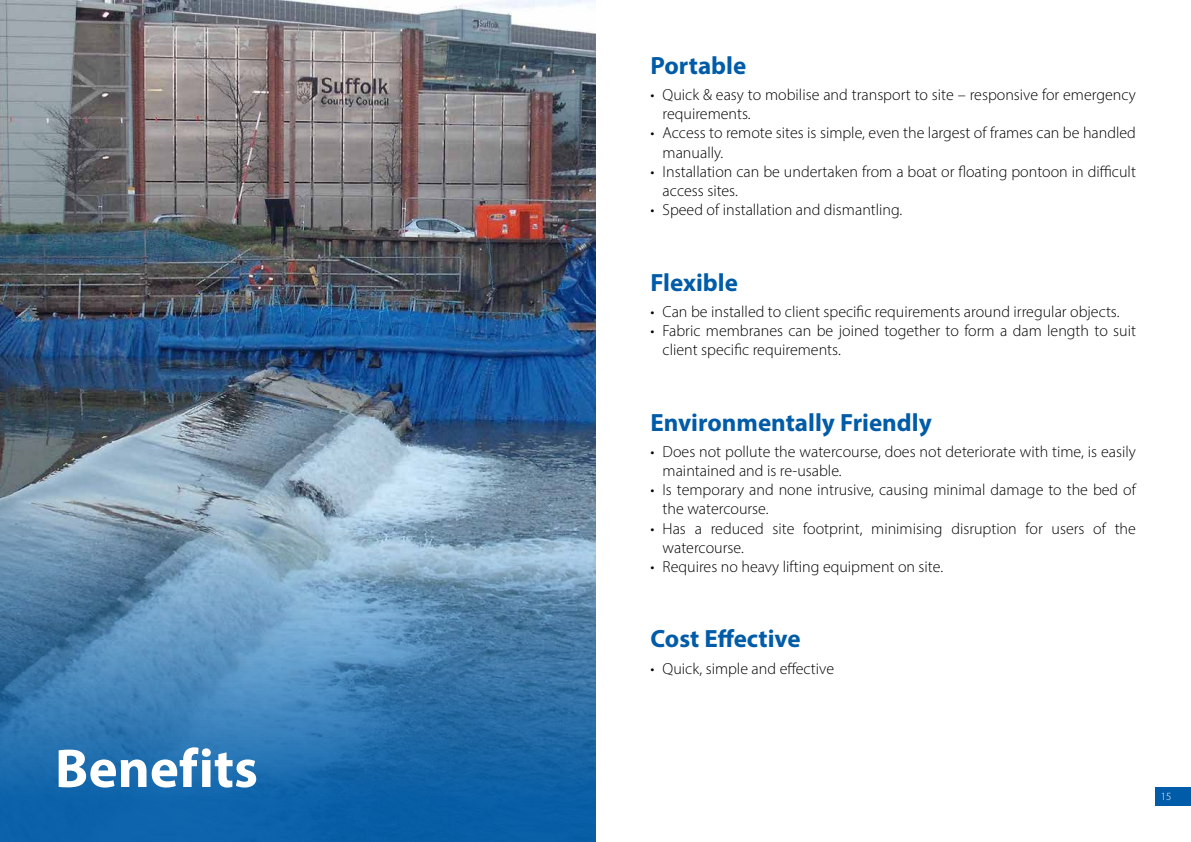
<style>
.page{position:relative;width:1191px;height:842px;background:#fff}
.page>*{position:absolute;margin:0;border:0;box-sizing:border-box;transform-origin:0 0}
.t1{font:700 55px "Myriad Pro";color:#fff}
.t2{font:700 25px "Myriad Pro";color:#005ca8}
.t3{font:300 16px/19.2px "Myriad Pro";color:#000}
.t4{font:300 11px "Myriad Pro";color:#fff}
</style>
<div class="page">
<div style="left:1155px;top:787px;width:36px;height:18px;background:#005ca8"></div>
<img style="left:0;top:0;width:595px;height:842px">
<h1 class="t1" style="left:55px;top:732px;width:204px">Benefits</h1>
<h2 class="t2" style="left:650px;top:49px;width:97px">Portable</h2>
<p class="t3" style="left:662px;top:85px;width:475px">Quick &amp; easy to mobilise and transport to site – responsive for emergency requirements.<br>Access to remote sites is simple, even the largest of frames can be handled manually.<br>Installation can be undertaken from a boat or floating pontoon in difficult access sites.<br>Speed of installation and dismantling.</p>
<p class="t3" style="left:650px;top:85px;width:5px">•</p>
<p class="t3" style="left:650px;top:123px;width:5px">•</p>
<p class="t3" style="left:650px;top:162px;width:5px">•</p>
<p class="t3" style="left:650px;top:200px;width:5px">•</p>
<h2 class="t2" style="left:650px;top:266px;width:89px">Flexible</h2>
<p class="t3" style="left:662px;top:302px;width:475px">Can be installed to client specific requirements around irregular objects.<br>Fabric membranes can be joined together to form a dam length to suit client specific requirements.</p>
<p class="t3" style="left:650px;top:302px;width:5px">• •</p>
<h2 class="t2" style="left:650px;top:406px;width:283px">Environmentally Friendly</h2>
<p class="t3" style="left:662px;top:442px;width:475px">Does not pollute the watercourse, does not deteriorate with time, is easily maintained and is re-usable.<br>Is temporary and none intrusive, causing minimal damage to the bed of the watercourse.<br>Has a reduced site footprint, minimising disruption for users of the watercourse.<br>Requires no heavy lifting equipment on site.</p>
<p class="t3" style="left:650px;top:442px;width:5px">•</p>
<p class="t3" style="left:650px;top:480px;width:5px">•</p>
<p class="t3" style="left:650px;top:518px;width:5px">•</p>
<p class="t3" style="left:650px;top:557px;width:5px">•</p>
<h2 class="t2" style="left:650px;top:623px;width:152px">Cost Effective</h2>
<p class="t3" style="left:650px;top:658px;width:185px">• Quick, simple and effective</p>
<p class="t4" style="left:1160px;top:790px;width:12px">15</p>
</div>
